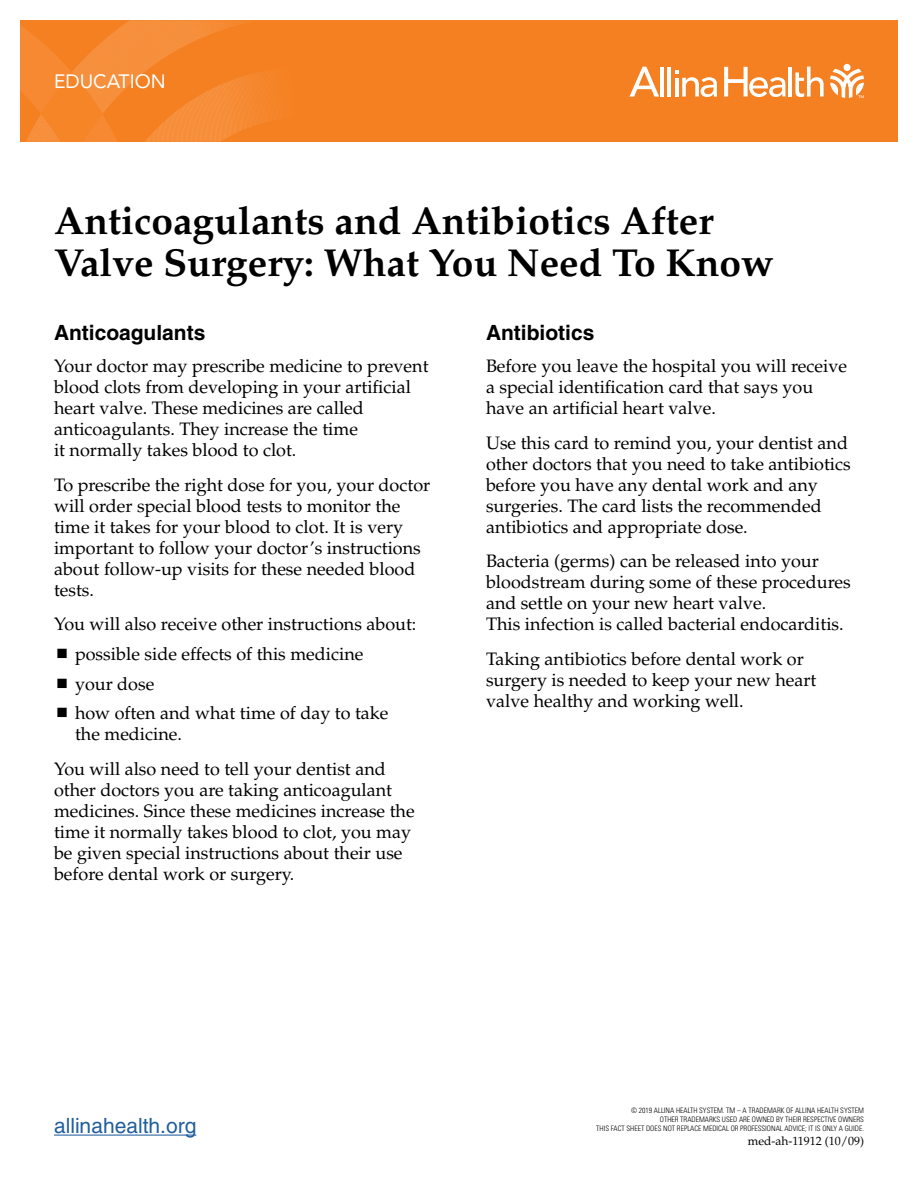
<style>
.page{position:relative;width:918px;height:1188px;background:#fff}
.page>*{position:absolute;margin:0;border:0;box-sizing:border-box;transform-origin:0 0}
.t1{font:700 39px/42px "Palatino";color:#000}
.t2{font:700 21px "Helvetica";color:#000}
.t3{font:21px "Helvetica";color:#215e9e}
.t4{font:19.2px "Avenir LT Std";color:#fff}
.t5{font:18px/21px "Palatino";color:#000}
.t6{font:12px "Palatino";color:#000}
.t7{font:300 condensed 7.5px/9px "Univers";color:#000;text-align:right}
</style>
<div class="page">
<hr style="left:54px;top:1135px;width:142px;height:1px;background:#215e9e">
<div style="left:20px;top:20px;width:878px;height:122px;background:#f58021"></div>
<svg style="left:20px;top:20px;width:251px;height:122px"></svg>
<svg style="left:830px;top:69px;width:34px;height:29px"></svg>
<div style="left:844px;top:64px;width:7px;height:7px;background:#fff;border-radius:50%"></div>
<hr style="left:660px;top:67px;width:4px;height:30px;background:#fff">
<hr style="left:667px;top:67px;width:4px;height:30px;background:#fff">
<hr style="left:789px;top:67px;width:3px;height:30px;background:#fff">
<svg style="left:795px;top:67px;width:29px;height:30px"></svg>
<svg style="left:675px;top:71px;width:42px;height:26px"></svg>
<svg style="left:629px;top:67px;width:30px;height:30px"></svg>
<svg style="left:724px;top:67px;width:62px;height:30px"></svg>
<p class="t4" style="left:54px;top:70px;width:113px">EDUCATION</p>
<h1 class="t1" style="left:54px;top:200px;width:721px">Anticoagulants and Antibiotics After<br>Valve Surgery: What You Need To Know</h1>
<p class="t2" style="left:54px;top:320px;width:153px">Anticoagulants</p>
<p class="t5" style="left:54px;top:356px;width:376px">Your doctor may prescribe medicine to prevent blood clots from developing in your artificial heart valve. These medicines are called anticoagulants. They increase the time<br>it normally takes blood to clot.</p>
<p class="t5" style="left:54px;top:474px;width:378px">To prescribe the right dose for you, your doctor will order special blood tests to monitor the time it takes for your blood to clot. It is very important to follow your doctor’s instructions about follow-up visits for these needed blood tests.</p>
<p class="t5" style="left:75px;top:609px;width:343px;line-height:29.7px;text-indent:-21px">You will also receive other instructions about: possible side effects of this medicine<br>your dose<br>how often and what time of day to take</p>
<p class="t5" style="left:54px;top:717px;width:333px;line-height:35.1px;text-indent:21px">the medicine.<br>You will also need to tell your dentist and</p>
<p class="t5" style="left:54px;top:780px;width:362px">other doctors you are taking anticoagulant medicines. Since these medicines increase the time it normally takes blood to clot, you may be given special instructions about their use before dental work or surgery.</p>
<p class="t2" style="left:486px;top:320px;width:110px">Antibiotics</p>
<p class="t5" style="left:486px;top:356px;width:363px">Before you leave the hospital you will receive a special identification card that says you have an artificial heart valve.</p>
<p class="t5" style="left:486px;top:432px;width:366px">Use this card to remind you, your dentist and other doctors that you need to take antibiotics before you have any dental work and any surgeries. The card lists the recommended antibiotics and appropriate dose.</p>
<p class="t5" style="left:486px;top:551px;width:366px">Bacteria (germs) can be released into your bloodstream during some of these procedures and settle on your new heart valve.<br>This infection is called bacterial endocarditis.</p>
<p class="t5" style="left:486px;top:648px;width:332px">Taking antibiotics before dental work or surgery is needed to keep your new heart valve healthy and working well.</p>
<p class="t3" style="left:54px;top:1113px;width:144px">allinahealth.org</p>
<p class="t7" style="left:596px;top:1106px;width:269px">© 2019 ALLINA HEALTH SYSTEM. TM – A TRADEMARK OF ALLINA HEALTH SYSTEM<br>OTHER TRADEMARKS USED ARE OWNED BY THEIR RESPECTIVE OWNERS<br>THIS FACT SHEET DOES NOT REPLACE MEDICAL OR PROFESSIONAL ADVICE; IT IS ONLY A GUIDE.</p>
<p class="t6" style="left:748px;top:1134px;width:118px">med-ah-11912 (10/09)</p>
</div>
